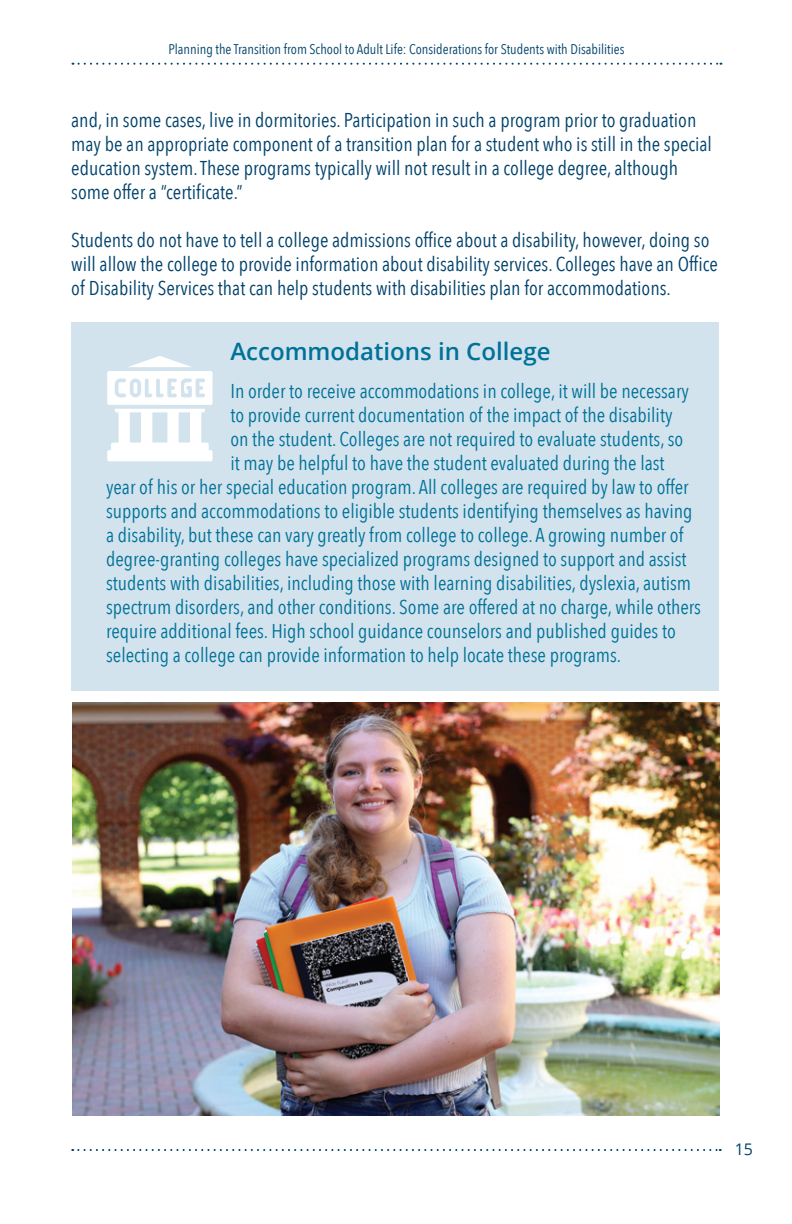
<style>
.page{position:relative;width:792px;height:1224px;background:#fff}
.page>*{position:absolute;margin:0;border:0;box-sizing:border-box;transform-origin:0 0}
.t1{font:600 24px "Open Sans";color:#007298}
.t2{font:20px "Avenir Next Condensed";color:#007298}
.t3{font:20px/24px "Avenir Next Condensed";color:#00426b}
.t4{font:16px "Open Sans";color:#00426b}
.t5{font:14px "Avenir Next Condensed";color:#00426b}
</style>
<div class="page">
<svg style="left:72px;top:1149px;width:649px;height:2px"></svg>
<svg style="left:72px;top:63px;width:649px;height:2px"></svg>
<div style="left:71px;top:323px;width:648px;height:368px;background:#d2e3ee"></div>
<svg style="left:107px;top:356px;width:106px;height:105px"></svg>
<img style="left:72px;top:702px;width:647px;height:414px">
<p class="t5" style="left:168px;top:37px;width:458px">Planning the Transition from School to Adult Life: Considerations for Students with Disabilities</p>
<p class="t3" style="left:71px;top:108px;width:642px">and, in some cases, live in dormitories. Participation in such a program prior to graduation may be an appropriate component of a transition plan for a student who is still in the special education system. These programs typically will not result in a college degree, although some offer a “certificate.”</p>
<p class="t3" style="left:71px;top:228px;width:648px">Students do not have to tell a college admissions office about a disability, however, doing so will allow the college to provide information about disability services. Colleges have an Office of Disability Services that can help students with disabilities plan for accommodations.</p>
<p class="t1" style="left:230px;top:335px;width:322px">Accommodations in College</p>
<p class="t2" style="left:230px;top:374px;width:460px">In order to receive accommodations in college, it will be necessary</p>
<p class="t2" style="left:230px;top:398px;width:444px">to provide current documentation of the impact of the disability</p>
<p class="t2" style="left:230px;top:422px;width:454px">on the student. Colleges are not required to evaluate students, so</p>
<p class="t2" style="left:230px;top:446px;width:436px">it may be helpful to have the student evaluated during the last</p>
<p class="t2" style="left:106px;top:470px;width:584px">year of his or her special education program. All colleges are required by law to offer</p>
<p class="t2" style="left:106px;top:494px;width:588px">supports and accommodations to eligible students identifying themselves as having</p>
<p class="t2" style="left:106px;top:518px;width:579px">a disability, but these can vary greatly from college to college. A growing number of</p>
<p class="t2" style="left:106px;top:542px;width:582px">degree-granting colleges have specialized programs designed to support and assist</p>
<p class="t2" style="left:106px;top:566px;width:587px">students with disabilities, including those with learning disabilities, dyslexia, autism</p>
<p class="t2" style="left:106px;top:590px;width:596px">spectrum disorders, and other conditions. Some are offered at no charge, while others</p>
<p class="t2" style="left:106px;top:614px;width:571px">require additional fees. High school guidance counselors and published guides to</p>
<p class="t2" style="left:106px;top:638px;width:517px">selecting a college can provide information to help locate these programs.</p>
<p class="t4" style="left:735px;top:1138px;width:20px">15</p>
</div>
